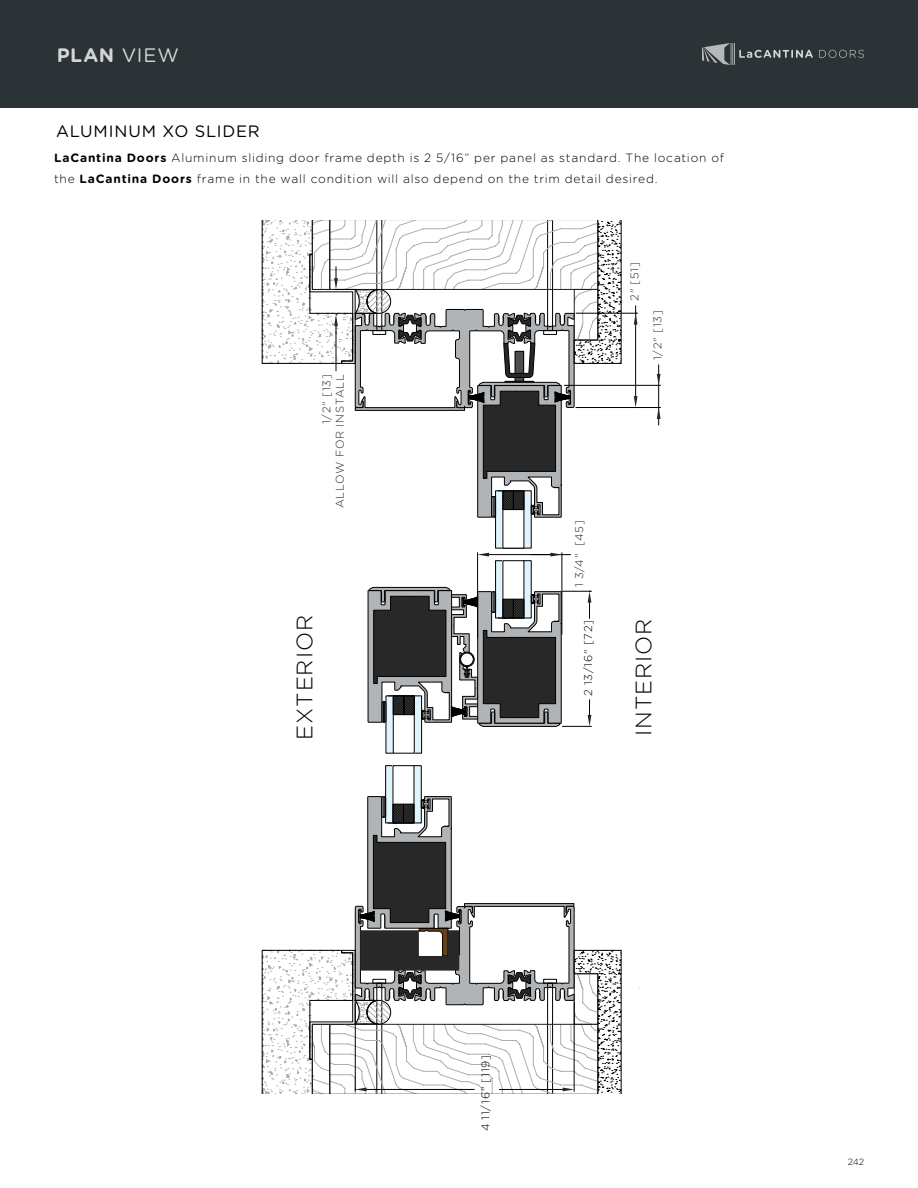
<style>
.page{position:relative;width:918px;height:1188px;background:#fff}
.page>*{position:absolute;margin:0;border:0;box-sizing:border-box;transform-origin:0 0}
.t1{font:300 22.35px "Gotham Rounded";letter-spacing:.04em;color:#000}
.t2{font:700 19.5px "Gotham Rounded";color:#fff}
.t3{font:16.5px "Gotham Rounded";letter-spacing:.05em;color:#000}
.t4{font:300 12px/21px "Gotham Rounded";letter-spacing:.065em;color:#000}
.t5{font:300 11.25px/13.5px "Gotham Rounded";letter-spacing:.065em;color:#292829;text-align:right}
.t6{font:300 11.25px "Gotham Rounded";letter-spacing:.075em;color:#000}
.t7{font:300 9px "Gotham Rounded";color:#000}
.s1{font-weight:400}
.s2{font-weight:700}
</style>
<div class="page">
<div style="left:0;top:0;width:918px;height:108px;background:#2b3336"></div>
<svg style="left:702px;top:43px;width:111px;height:22px"></svg>
<svg style="left:819px;top:50px;width:45px;height:8px"></svg>
<svg style="left:497px;top:518px;width:32px;height:28px"></svg>
<div style="left:495px;top:491px;width:36px;height:57px;border:1px solid #000"></div>
<div style="left:503px;top:491px;width:21px;height:57px;background:#fff"></div>
<svg style="left:387px;top:767px;width:33px;height:29px"></svg>
<div style="left:385px;top:765px;width:37px;height:58px;border:1px solid #000"></div>
<div style="left:393px;top:766px;width:21px;height:57px;background:#fff"></div>
<svg style="left:497px;top:562px;width:32px;height:25px"></svg>
<div style="left:495px;top:560px;width:36px;height:58px;border:1px solid #000"></div>
<div style="left:503px;top:561px;width:21px;height:57px;background:#fff"></div>
<div style="left:386px;top:696px;width:36px;height:57px;background:#e1f4fd"></div>
<div style="left:386px;top:696px;width:36px;height:57px;border:1px solid #000"></div>
<div style="left:393px;top:696px;width:21px;height:57px;background:#fff"></div>
<div style="left:393px;top:696px;width:22px;height:57px;border:1px solid #000"></div>
<svg style="left:368px;top:587px;width:223px;height:140px"></svg>
<hr style="left:576px;top:407px;width:62px;height:1px;background:#000">
<hr style="left:576px;top:313px;width:62px;height:1px;background:#000">
<hr style="left:635px;top:306px;width:1px;height:90px;background:#000">
<svg style="left:634px;top:313px;width:6px;height:13px"></svg>
<hr style="left:564px;top:385px;width:97px;height:1px;background:#000">
<hr style="left:658px;top:365px;width:1px;height:60px;background:#000">
<svg style="left:657px;top:374px;width:4px;height:11px"></svg>
<svg style="left:633px;top:396px;width:28px;height:23px"></svg>
<svg style="left:262px;top:796px;width:360px;height:297px"></svg>
<hr style="left:477px;top:553px;width:1px;height:85px;background:#000">
<hr style="left:562px;top:553px;width:1px;height:81px;background:#000">
<hr style="left:489px;top:554px;width:82px;height:1px;background:#000">
<svg style="left:478px;top:553px;width:11px;height:4px"></svg>
<svg style="left:531px;top:553px;width:32px;height:4px"></svg>
<svg style="left:262px;top:220px;width:360px;height:298px"></svg>
<h2 class="t2" style="left:56px;top:41px;width:124px">Plan <span class="s1">VIEW</span></h2>
<h3 class="t3" style="left:56px;top:120px;width:205px">ALUMINUM XO SLIDER</h3>
<p class="t4" style="left:54px;top:147px;width:672px"><span class="s2">LaCantina Doors</span> Aluminum sliding door frame depth is 2 5/16” per panel as standard. The location of the <span class="s2">LaCantina Doors</span> frame in the wall condition will also depend on the trim detail desired.</p>
<p class="t5" style="left:319px;top:508px;width:136px;rotate:-90deg">1/2" [13]<br>ALLOW FOR INSTALL</p>
<p class="t5" style="left:627px;top:301px;width:40px;rotate:-90deg">2" [51]</p>
<p class="t5" style="left:650px;top:360px;width:52px;rotate:-90deg">1/2" [13]</p>
<p class="t5" style="left:572px;top:587px;width:68px;rotate:-90deg">1 3/4" [45]</p>
<h1 class="t1" style="left:290px;top:740px;width:126px;rotate:-90deg">EXTERIOR</h1>
<h1 class="t1" style="left:629px;top:736px;width:119px;rotate:-90deg">INTERIOR</h1>
<p class="t6" style="left:581px;top:696px;width:77px;rotate:-90deg">2 13/16" [72]</p>
<p class="t6" style="left:478px;top:1131px;width:78px;rotate:-90deg">4 11/16" [119]</p>
<p class="t7" style="left:848px;top:1155px;width:18px">242</p>
</div>
